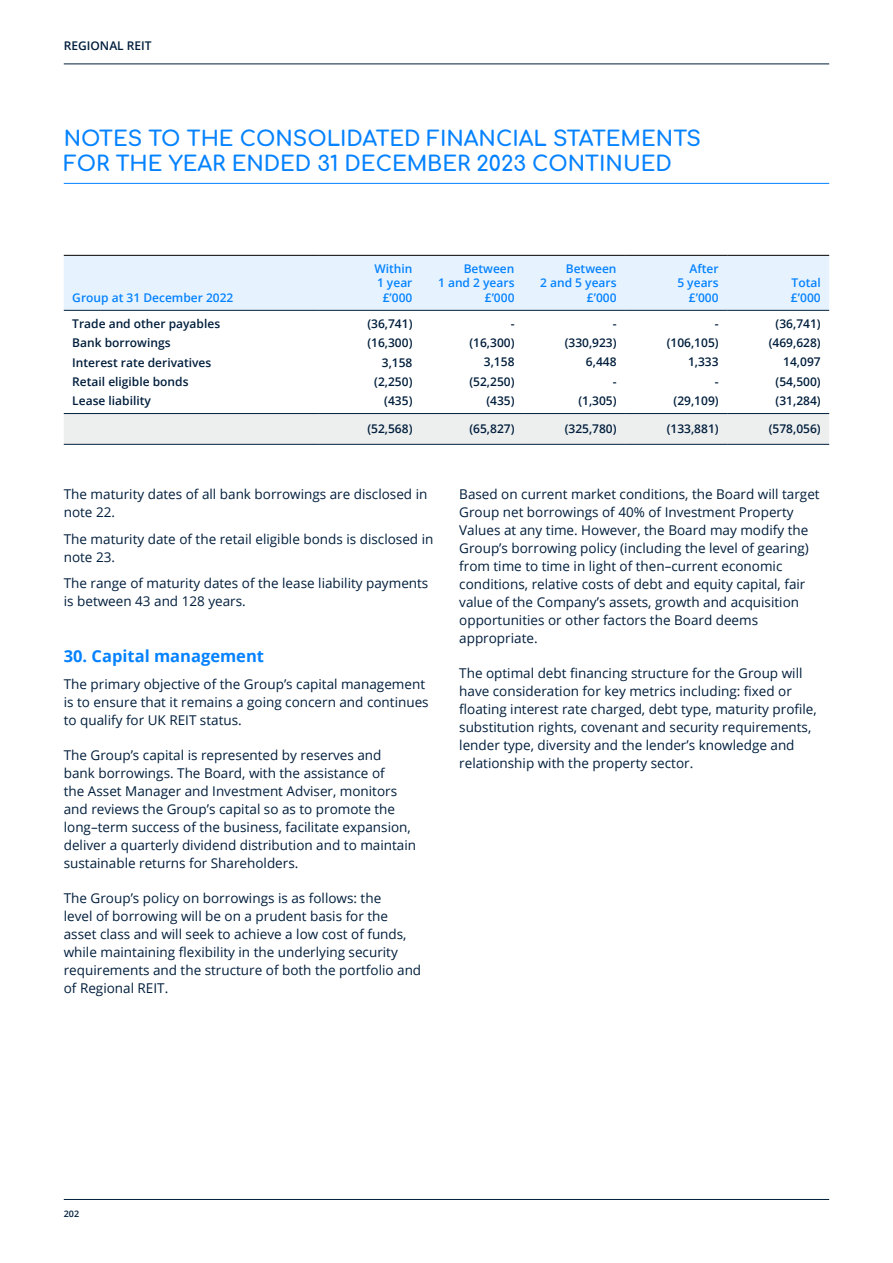
<style>
.page{position:relative;width:893px;height:1263px;background:#fff}
.page>*{position:absolute;margin:0;border:0;box-sizing:border-box;transform-origin:0 0}
.t1{font:700 21px/25.2px "Comfortaa";color:#0582ff}
.t2{font:700 16.5px "Open Sans";color:#0582ff}
.t3{font:13.5px/18px "Open Sans";color:#001e3c}
.t4{font:600 12px/19.2px "Open Sans";color:#001e3c;text-align:right}
.t5{font:600 12px/14.4px "Open Sans";color:#0582ff;text-align:right}
.t6{font:600 9px "Open Sans";color:#001e3c}
</style>
<div class="page">
<hr style="left:64px;top:183px;width:765px;height:1px;background:#0582ff">
<div style="left:64px;top:256px;width:765px;height:54px;background:#e6f3ff"></div>
<div style="left:64px;top:414px;width:765px;height:30px;background:#edeeee"></div>
<hr style="left:64px;top:310px;width:255px;height:1px;background:#001e3c">
<hr style="left:319px;top:310px;width:102px;height:1px;background:#001e3c">
<hr style="left:421px;top:310px;width:102px;height:1px;background:#001e3c">
<hr style="left:523px;top:310px;width:102px;height:1px;background:#001e3c">
<hr style="left:625px;top:310px;width:102px;height:1px;background:#001e3c">
<hr style="left:727px;top:310px;width:102px;height:1px;background:#001e3c">
<hr style="left:64px;top:413px;width:255px;height:1px;background:#001e3c">
<hr style="left:319px;top:413px;width:102px;height:1px;background:#001e3c">
<hr style="left:421px;top:413px;width:102px;height:1px;background:#001e3c">
<hr style="left:523px;top:413px;width:102px;height:1px;background:#001e3c">
<hr style="left:625px;top:413px;width:102px;height:1px;background:#001e3c">
<hr style="left:727px;top:413px;width:102px;height:1px;background:#001e3c">
<hr style="left:64px;top:444px;width:255px;height:1px;background:#001e3c">
<hr style="left:319px;top:444px;width:102px;height:1px;background:#001e3c">
<hr style="left:421px;top:444px;width:102px;height:1px;background:#001e3c">
<hr style="left:523px;top:444px;width:102px;height:1px;background:#001e3c">
<hr style="left:625px;top:444px;width:102px;height:1px;background:#001e3c">
<hr style="left:727px;top:444px;width:102px;height:1px;background:#001e3c">
<hr style="left:64px;top:255px;width:255px;height:1px;background:#000">
<hr style="left:319px;top:255px;width:102px;height:1px;background:#000">
<hr style="left:421px;top:255px;width:102px;height:1px;background:#000">
<hr style="left:523px;top:255px;width:102px;height:1px;background:#000">
<hr style="left:625px;top:255px;width:102px;height:1px;background:#000">
<hr style="left:727px;top:255px;width:102px;height:1px;background:#000">
<hr style="left:64px;top:64px;width:765px;height:1px;background:#001e3c">
<hr style="left:64px;top:1199px;width:765px;height:1px;background:#001e3c">
<p class="t4" style="left:64px;top:35px;width:89px">REGIONAL REIT</p>
<h1 class="t1" style="left:64px;top:123px;width:639px">NOTES TO THE CONSOLIDATED FINANCIAL STATEMENTS<br>FOR THE YEAR ENDED 31 DECEMBER 2023 CONTINUED</h1>
<p class="t5" style="left:72px;top:290px;width:163px">Group at 31 December 2022</p>
<p class="t5" style="left:374px;top:261px;width:40px">Within<br>1 year £’000</p>
<p class="t5" style="left:438px;top:261px;width:78px">Between<br>1 and 2 years £’000</p>
<p class="t5" style="left:540px;top:261px;width:78px">Between<br>2 and 5 years £’000</p>
<p class="t5" style="left:677px;top:261px;width:43px">After<br>5 years £’000</p>
<p class="t5" style="left:791px;top:276px;width:31px;text-align:left">Total £’000</p>
<p class="t4" style="left:72px;top:314px;width:149px;text-align:left">Trade and other payables<br>Bank borrowings<br>Interest rate derivatives<br>Retail eligible bonds<br>Lease liability</p>
<p class="t4" style="left:367px;top:314px;width:47px">(36,741) (16,300)<br>3,158 (2,250) (435)</p>
<p class="t4" style="left:469px;top:314px;width:47px">- (16,300)<br>3,158 (52,250) (435)</p>
<p class="t4" style="left:565px;top:314px;width:53px">- (330,923)<br>6,448<br>-<br>(1,305)</p>
<p class="t4" style="left:667px;top:314px;width:53px">- (106,105)<br>1,333<br>- (29,109)</p>
<p class="t4" style="left:769px;top:314px;width:53px">(36,741) (469,628)<br>14,097 (54,500) (31,284)</p>
<p class="t4" style="left:367px;top:419px;width:47px">(52,568)</p>
<p class="t4" style="left:469px;top:419px;width:47px">(65,827)</p>
<p class="t4" style="left:565px;top:419px;width:53px">(325,780)</p>
<p class="t4" style="left:667px;top:419px;width:53px">(133,881)</p>
<p class="t4" style="left:769px;top:419px;width:53px">(578,056)</p>
<p class="t3" style="left:64px;top:485px;width:365px">The maturity dates of all bank borrowings are disclosed in note 22.</p>
<p class="t3" style="left:64px;top:530px;width:371px">The maturity date of the retail eligible bonds is disclosed in note 23.</p>
<p class="t3" style="left:64px;top:574px;width:366px">The range of maturity dates of the lease liability payments is between 43 and 128 years.</p>
<p class="t2" style="left:64px;top:645px;width:202px">30. Capital management</p>
<p class="t3" style="left:64px;top:675px;width:366px">The primary objective of the Group’s capital management is to ensure that it remains a going concern and continues to qualify for UK REIT status.</p>
<p class="t3" style="left:64px;top:746px;width:354px">The Group’s capital is represented by reserves and<br>bank borrowings. The Board, with the assistance of<br>the Asset Manager and Investment Adviser, monitors and reviews the Group’s capital so as to promote the long–term success of the business, facilitate expansion, deliver a quarterly dividend distribution and to maintain sustainable returns for Shareholders.</p>
<p class="t3" style="left:64px;top:889px;width:359px">The Group’s policy on borrowings is as follows: the<br>level of borrowing will be on a prudent basis for the asset class and will seek to achieve a low cost of funds, while maintaining flexibility in the underlying security requirements and the structure of both the portfolio and of Regional REIT.</p>
<p class="t3" style="left:459px;top:485px;width:362px">Based on current market conditions, the Board will target Group net borrowings of 40% of Investment Property Values at any time. However, the Board may modify the Group’s borrowing policy (including the level of gearing) from time to time in light of then–current economic conditions, relative costs of debt and equity capital, fair value of the Company’s assets, growth and acquisition opportunities or other factors the Board deems appropriate.</p>
<p class="t3" style="left:459px;top:664px;width:359px">The optimal debt financing structure for the Group will have consideration for key metrics including: fixed or floating interest rate charged, debt type, maturity profile, substitution rights, covenant and security requirements, lender type, diversity and the lender’s knowledge and relationship with the property sector.</p>
<p class="t6" style="left:64px;top:1207px;width:17px">202</p>
</div>
